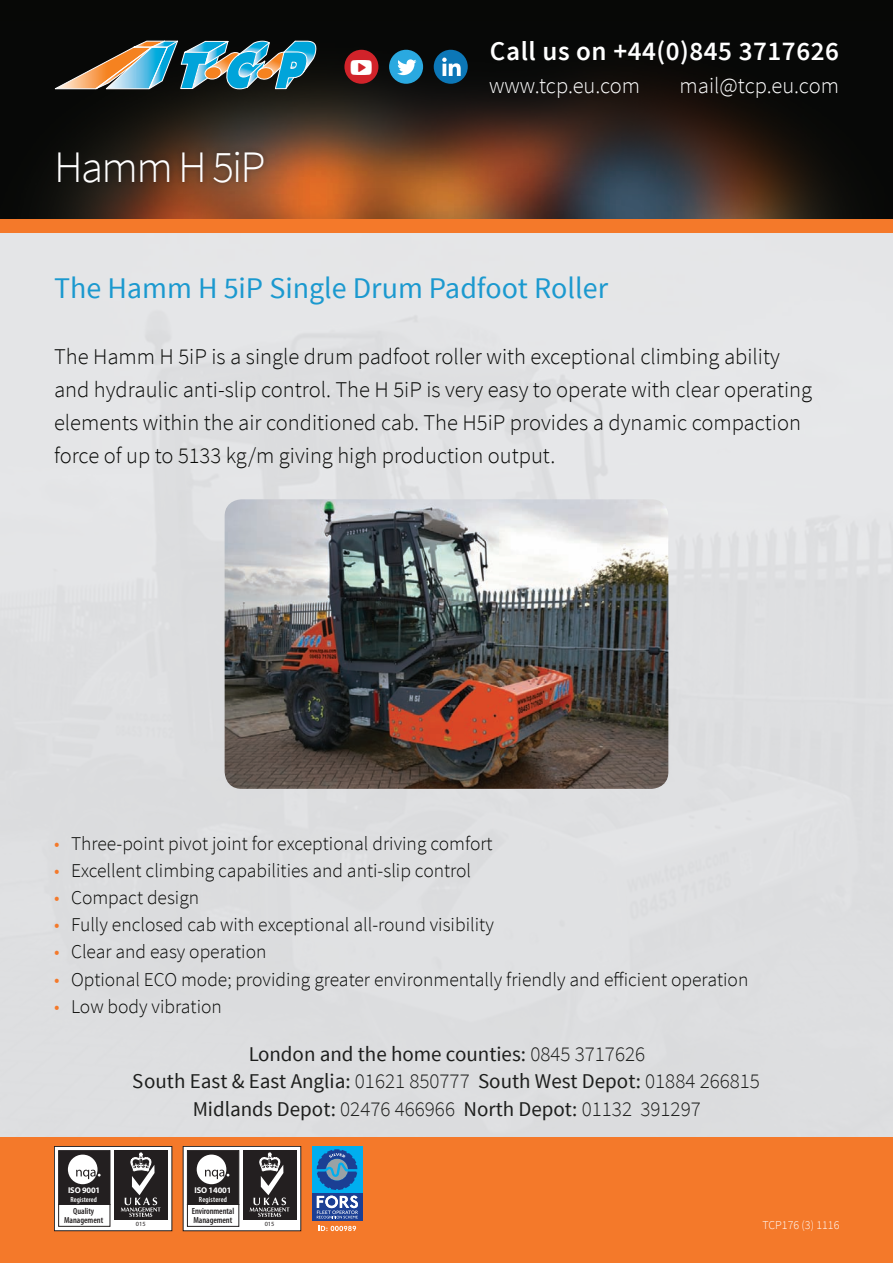
<style>
.page{position:relative;width:893px;height:1263px;background:#fff}
.page>*{position:absolute;margin:0;border:0;box-sizing:border-box;transform-origin:0 0}
.t1{font:300 45px "Source Sans Pro";letter-spacing:-.04em;color:#fff}
.t2{font:30px "Source Sans Pro";color:#1b99cf}
.t3{font:600 27px "Source Sans Pro";letter-spacing:.02em;color:#fff}
.t4{font:300 22.5px/33px "Source Sans Pro";color:#070806}
.t5{font:300 22.5px "Source Sans Pro";color:#fff}
.t6{font:21px/27.6px "Source Sans Pro";color:#070806;text-align:center}
.t7{font:300 19.5px "Source Sans Pro";color:#070806}
.t8{font:300 12px "Source Sans Pro";color:#fff}
.t9{font:600 condensed 9px/9px "Myriad Pro";letter-spacing:-.01em;color:#231f20}
.t10{font:600 condensed 8.85px/8.6px "Myriad Pro";color:#231f20;text-align:center}
.t11{font:700 8.4px "Myriad Pro";letter-spacing:-.02em;color:#fff}
.t12{font:600 condensed 7.5px "Myriad Pro";letter-spacing:.02em;color:#fff}
.t13{font:600 condensed 7.35px "Myriad Pro";color:#fff}
.t14{font:6.3px "Myriad Pro";color:#231f20}
.s1{color:#f4792a}
.s2{font-weight:300}
</style>
<div class="page">
<img style="left:0;top:25px;width:893px;height:194px">
<div style="left:0;top:0;width:893px;height:25px;background:#070806"></div>
<div style="left:0;top:219px;width:893px;height:14px;background:#f4792a"></div>
<div style="left:0;top:233px;width:893px;height:945px;background:#dedfe1"></div>
<div style="left:0;top:1137px;width:893px;height:126px;background:#f4792a"></div>
<img style="left:54px;top:39px;width:264px;height:51px">
<svg style="left:55px;top:41px;width:261px;height:49px;background:#537578"></svg>
<div style="left:53px;top:146px;width:216px;height:42px;background:#231f20;opacity:.6"></div>
<div style="left:389px;top:50px;width:34px;height:34px;background:#2aa9e0;border-radius:50%"></div>
<svg style="left:397px;top:59px;width:19px;height:16px"></svg>
<div style="left:434px;top:50px;width:34px;height:34px;background:#0c77b7;border-radius:50%"></div>
<svg style="left:442px;top:58px;width:19px;height:18px"></svg>
<div style="left:312px;top:1146px;width:51px;height:50px;background:#00aeef"></div>
<svg style="left:312px;top:1193px;width:51px;height:28px"></svg>
<svg style="left:317px;top:1196px;width:41px;height:22px"></svg>
<svg style="left:319px;top:1226px;width:37px;height:5px"></svg>
<svg style="left:317px;top:1149px;width:40px;height:41px"></svg>
<div style="left:54px;top:1146px;width:118px;height:85px;background:#fff"></div>
<div style="left:54px;top:1146px;width:118px;height:85px;border:1px solid #231f20"></div>
<div style="left:58px;top:1150px;width:52px;height:55px;background:#231f20;border:1px solid #231f20"></div>
<div style="left:58px;top:1204px;width:52px;height:22px;background:#fff;border:1px solid #231f20"></div>
<div style="left:68px;top:1154px;width:30px;height:30px;background:#fff;border-radius:50%"></div>
<svg style="left:76px;top:1170px;width:25px;height:9px"></svg>
<div style="left:114px;top:1150px;width:54px;height:70px;background:#231f20"></div>
<svg style="left:121px;top:1153px;width:39px;height:64px"></svg>
<div style="left:183px;top:1146px;width:118px;height:85px;background:#fff"></div>
<div style="left:183px;top:1146px;width:118px;height:85px;border:1px solid #231f20"></div>
<div style="left:187px;top:1150px;width:52px;height:55px;background:#231f20;border:1px solid #231f20"></div>
<div style="left:187px;top:1204px;width:52px;height:23px;background:#fff;border:1px solid #231f20"></div>
<div style="left:197px;top:1154px;width:29px;height:30px;background:#fff;border-radius:50%"></div>
<svg style="left:205px;top:1170px;width:24px;height:9px"></svg>
<div style="left:243px;top:1150px;width:53px;height:70px;background:#231f20"></div>
<svg style="left:250px;top:1153px;width:39px;height:64px"></svg>
<div style="left:344px;top:50px;width:34px;height:34px;background:#d1232a;border-radius:50%"></div>
<img style="left:225px;top:499px;width:443px;height:290px">
<h3 class="t3" style="left:490px;top:34px;width:351px">Call us on +44(0)845 3717626</h3>
<h1 class="t1" style="left:54px;top:139px;width:213px">Hamm H 5iP</h1>
<p class="t5" style="left:489px;top:72px;width:153px">www.tcp.eu.com</p>
<p class="t5" style="left:680px;top:72px;width:161px">mail@tcp.eu.com</p>
<h2 class="t2" style="left:54px;top:270px;width:556px">The Hamm H 5iP Single Drum Padfoot Roller</h2>
<p class="t4" style="left:54px;top:340px;width:760px">The Hamm H 5iP is a single drum padfoot roller with exceptional climbing ability and hydraulic anti-slip control. The H 5iP is very easy to operate with clear operating elements within the air conditioned cab. The H5iP provides a dynamic compaction force of up to 5133 kg/m giving high production output.</p>
<p class="t7" style="left:54px;top:832px;width:440px"><span class="s1">•</span> Three-point pivot joint for exceptional driving comfort</p>
<p class="t7" style="left:54px;top:859px;width:419px"><span class="s1">•</span> Excellent climbing capabilities and anti-slip control</p>
<p class="t7" style="left:54px;top:886px;width:147px"><span class="s1">•</span> Compact design</p>
<p class="t7" style="left:54px;top:913px;width:441px"><span class="s1">•</span> Fully enclosed cab with exceptional all-round visibility</p>
<p class="t7" style="left:54px;top:940px;width:214px"><span class="s1">•</span> Clear and easy operation</p>
<p class="t7" style="left:54px;top:967px;width:696px"><span class="s1">•</span> Optional ECO mode; providing greater environmentally friendly and efficient operation</p>
<p class="t7" style="left:54px;top:994px;width:169px"><span class="s1">•</span> Low body vibration</p>
<p class="t6" style="left:248px;top:1040px;width:399px">London and the home counties: <span class="s2">0845 3717626</span></p>
<p class="t11" style="left:68px;top:1184px;width:34px">ISO 9001</p>
<p class="t13" style="left:71px;top:1195px;width:28px">Registered</p>
<p class="t10" style="left:64px;top:1207px;width:41px">Quality<br>Management</p>
<p class="t6" style="left:133px;top:1068px;width:629px">South East &amp; East Anglia: <span class="s2">01621 850777</span> South West Depot: <span class="s2">01884 266815<br></span>Midlands Depot: <span class="s2">02476 466966</span> North Depot: <span class="s2">01132 391297</span></p>
<p class="t14" style="left:136px;top:1220px;width:11px">015</p>
<p class="t11" style="left:195px;top:1185px;width:38px">ISO 14001</p>
<p class="t12" style="left:199px;top:1195px;width:30px">Registered</p>
<p class="t9" style="left:192px;top:1206px;width:44px">Environmental<br>Management</p>
<p class="t14" style="left:265px;top:1221px;width:11px">015</p>
<p class="t8" style="left:762px;top:1217px;width:78px">TCP176 (3) 1116</p>
</div>
